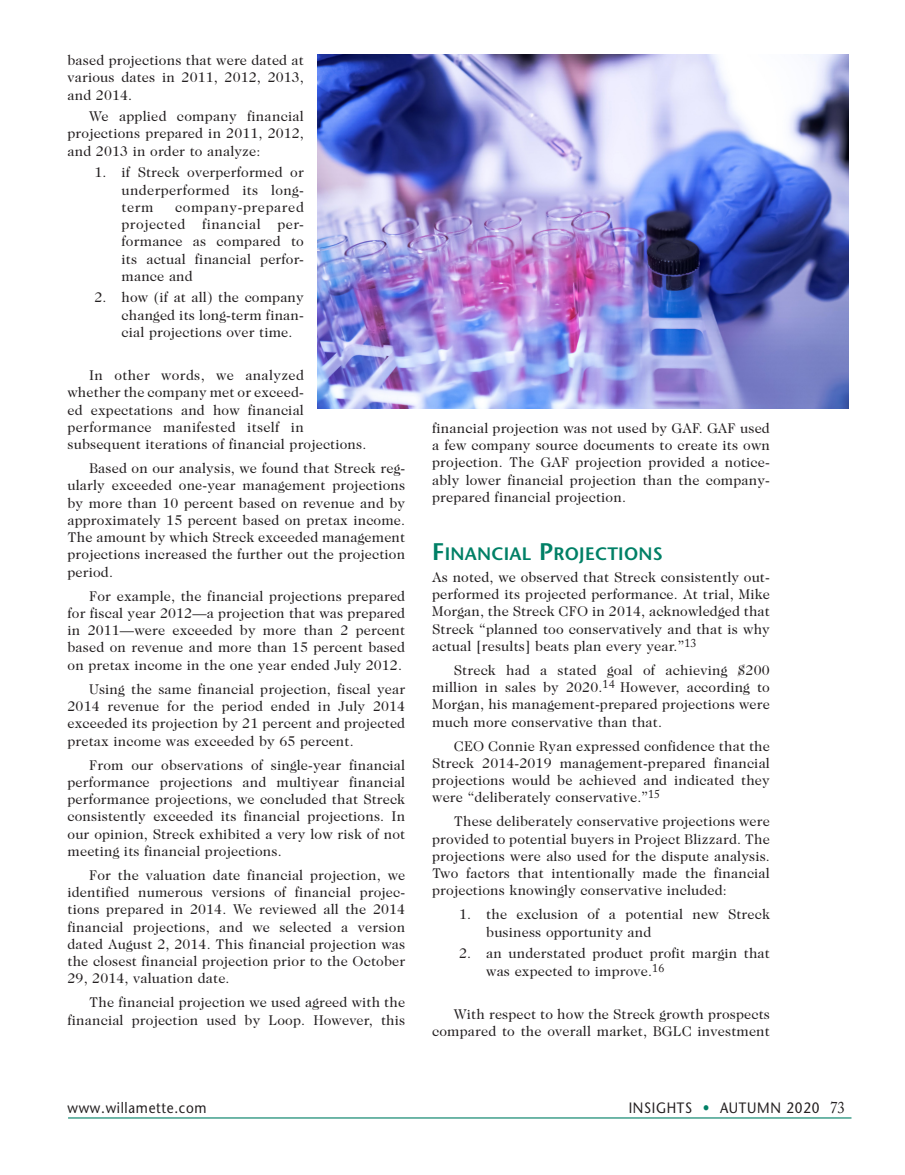
<style>
.page{position:relative;width:905px;height:1175px;background:#fff}
.page>*{position:absolute;margin:0;border:0;box-sizing:border-box;transform-origin:0 0}
.Sub_Heads_Stone{font:600 18px "Stone Sans";letter-spacing:.015em;color:#008066}
.t1{font:15px "Stone Sans";letter-spacing:.05em;color:#231f20;scale:.9 1}
.body{font:14.25px/17.2px "Caslon Two Twenty Four";letter-spacing:.01em;color:#231f20;text-align:justify}
.body_w_bullets{font:14.25px/17.2px "Caslon Two Twenty Four";letter-spacing:.01em;color:#231f20;text-align:justify}
.body__Intro_Paragr{font:14.25px/17.2px "Caslon Two Twenty Four";letter-spacing:.01em;color:#231f20;text-align:justify}
.s1{font-size:24px}
.s2{color:#008066}
.s3{font-family:"Adobe Caslon Pro";font-size:16.5px}
</style>
<div class="page">
<hr style="left:68px;top:1117px;width:783px;height:1px;background:#008066">
<img style="left:317px;top:54px;width:531px;height:354px">
<p class="body" style="left:68px;top:52px;width:238px">based projections that were dated at various dates in 2011, 2012, 2013, and 2014.</p>
<p class="body" style="left:68px;top:108px;width:238px;text-indent:22px">We applied company financial projections prepared in 2011, 2012, and 2013 in order to analyze:</p>
<p class="body_w_bullets" style="left:122px;top:164px;width:184px;text-indent:-27px">1. if Streck overperformed or underperformed its long&shy;term</p>
<p class="body_w_bullets" style="left:122px;top:198px;width:184px;text-indent:54px">company-prepared projected financial per&shy;formance as compared to its actual financial perfor&shy;mance and</p>
<p class="body_w_bullets" style="left:122px;top:289px;width:184px;text-indent:-27px">2. how (if at all) the company changed its long-term finan&shy;cial projections over time.</p>
<p class="body" style="left:68px;top:366px;width:300px;text-align:left;text-indent:22px">In other words, we analyzed<br>whether the company met or exceed-<br>ed expectations and how financial performance manifested itself in subsequent iterations of financial projections.</p>
<p class="body" style="left:68px;top:459px;width:339px;text-indent:22px">Based on our analysis, we found that Streck reg&shy;ularly exceeded one-year management projections by more than 10 percent based on revenue and by approximately 15 percent based on pretax income.<br>The amount by which Streck exceeded management projections increased the further out the projection period.</p>
<p class="body" style="left:68px;top:587px;width:339px;text-indent:22px">For example, the financial projections prepared for fiscal year 2012—a projection that was prepared in 2011—were exceeded by more than 2 percent based on revenue and more than 15 percent based on pretax income in the one year ended July 2012.</p>
<p class="body" style="left:68px;top:680px;width:339px;text-indent:22px">Using the same financial projection, fiscal year 2014 revenue for the period ended in July 2014 exceeded its projection by 21 percent and projected pretax income was exceeded by 65 percent.</p>
<p class="body" style="left:68px;top:756px;width:339px;text-indent:22px">From our observations of single-year financial performance projections and multiyear financial performance projections, we concluded that Streck consistently exceeded its financial projections. In our opinion, Streck exhibited a very low risk of not meeting its financial projections.</p>
<p class="body" style="left:68px;top:866px;width:339px;text-indent:22px">For the valuation date financial projection, we identified numerous versions of financial projec&shy;tions prepared in 2014. We reviewed all the 2014 financial projections, and we selected a version dated August 2, 2014. This financial projection was the closest financial projection prior to the October 29, 2014, valuation date.</p>
<p class="body" style="left:68px;top:993px;width:339px;text-align:right">The financial projection we used agreed with the financial projection used by Loop. However, this</p>
<p class="body" style="left:432px;top:419px;width:339px">financial projection was not used by GAF. GAF used a few company source documents to create its own projection. The GAF projection provided a notice&shy;ably lower financial projection than the company&shy;prepared financial projection.</p>
<p class="Sub_Heads_Stone" style="left:432px;top:543px;width:232px"><span class="s1">F</span>INANCIAL <span class="s1">P</span>ROJECTIONS</p>
<p class="body__Intro_Paragr" style="left:432px;top:568px;width:339px">As noted, we observed that Streck consistently out&shy;performed its projected performance. At trial, Mike Morgan, the Streck CFO in 2014, acknowledged that Streck “planned too conservatively and that is why actual [results] beats plan every year.”<sup>13</sup></p>
<p class="body" style="left:432px;top:661px;width:339px;text-indent:22px">Streck had a stated goal of achieving $200 million in sales by 2020.<sup>14</sup> However, according to Morgan, his management-prepared projections were much more conservative than that.</p>
<p class="body" style="left:432px;top:737px;width:339px;text-indent:22px">CEO Connie Ryan expressed confidence that the Streck 2014-2019 management-prepared financial projections would be achieved and indicated they were “deliberately conservative.”<sup>15</sup></p>
<p class="body" style="left:432px;top:812px;width:339px;text-indent:22px">These deliberately conservative projections were provided to potential buyers in Project Blizzard. The projections were also used for the dispute analysis.<br>Two factors that intentionally made the financial projections knowingly conservative included:</p>
<p class="body_w_bullets" style="left:486px;top:905px;width:285px;text-indent:-27px">1. the exclusion of a potential new Streck business opportunity and</p>
<p class="body_w_bullets" style="left:486px;top:944px;width:285px;text-indent:-27px">2. an understated product profit margin that was expected to improve.<sup>16</sup></p>
<p class="body" style="left:432px;top:1005px;width:339px;text-align:right">With respect to how the Streck growth prospects compared to the overall market, BGLC investment</p>
<p class="t1" style="left:68px;top:1098px;width:156px">www.willamette. com</p>
<p class="t1" style="left:628px;top:1098px;width:242px">INSIGHTS <span class="s2">•</span> AUTUMN 2020 <span class="s3">73</span></p>
</div>
